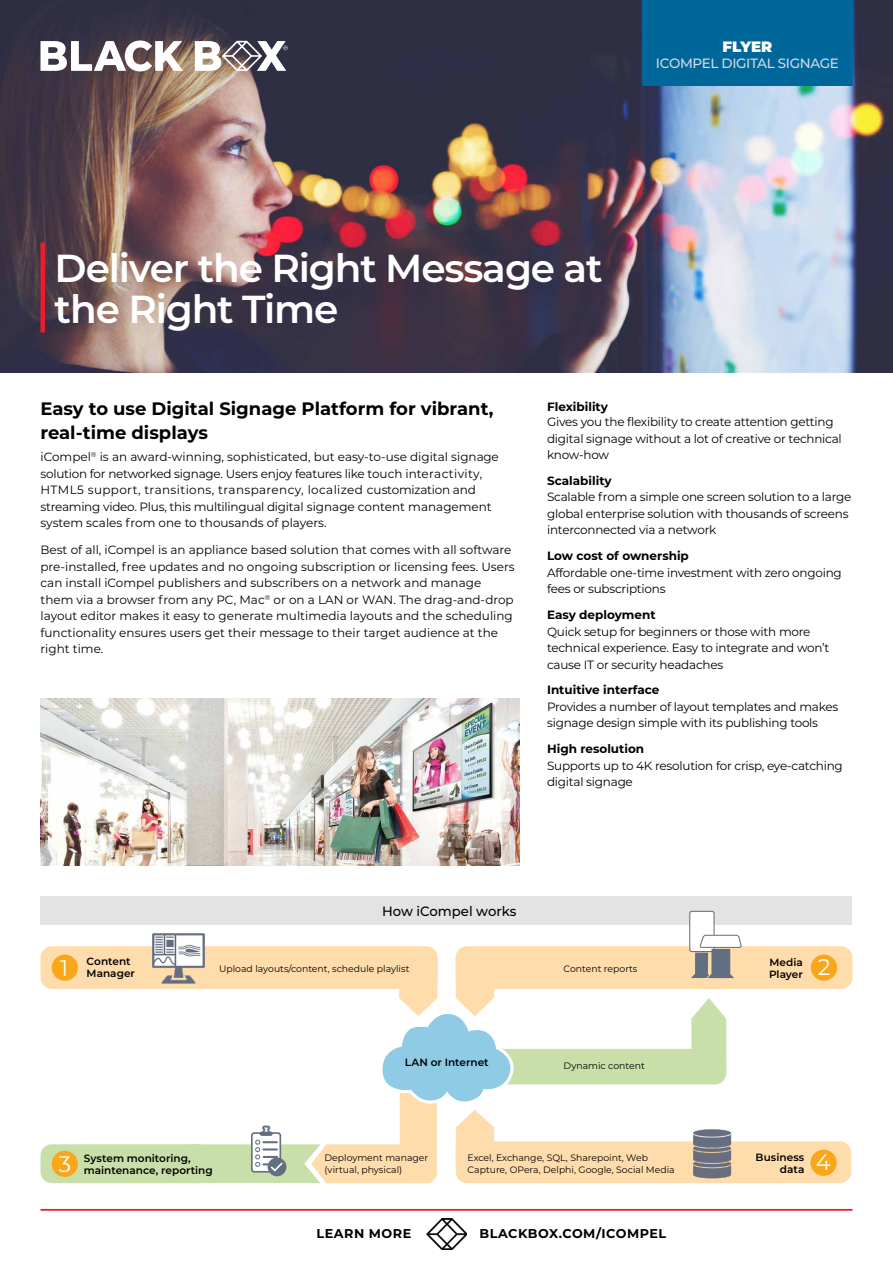
<style>
.page{position:relative;width:893px;height:1263px;background:#fff}
.page>*{position:absolute;margin:0;border:0;box-sizing:border-box;transform-origin:0 0}
.t1{font:600 39px/40.5px "Montserrat";letter-spacing:-.03em;color:#fff}
.t2{font:22.5px "Montserrat";color:#fff}
.t3{font:700 18px/24px "Montserrat";color:#000}
.t4{font:900 15px "Montserrat";color:#fff}
.t5{font:500 13.5px "Montserrat";letter-spacing:-.025em;color:#d4dae7}
.t6{font:500 13.5px "Montserrat";color:#000}
.t7{font:700 12.75px "Montserrat";letter-spacing:.04em;color:#000}
.t8{font:12px/16.5px "Montserrat";color:#000}
.t9{font:12px/16.5px "Montserrat";letter-spacing:-.02em;color:#000}
.t10{font:700 12px "Montserrat";color:#000}
.t11{font:600 10.5px/12px "Montserrat";color:#000}
.t12{font:9.3px/12px "Montserrat";color:#000}
</style>
<div class="page">
<hr style="left:40px;top:1209px;width:812px;height:2px;background:#e91d2d">
<img style="left:426px;top:1219px;width:41px;height:31px">
<img style="left:0;top:0;width:893px;height:373px">
<div style="left:642px;top:0;width:210px;height:86px;background:#00679b"></div>
<div style="left:40px;top:242px;width:5px;height:90px;background:#e91d2d"></div>
<svg style="left:41px;top:40px;width:142px;height:31px"></svg>
<svg style="left:195px;top:41px;width:93px;height:30px"></svg>
<div style="left:40px;top:897px;width:812px;height:28px;background:#e3e3e3"></div>
<img style="left:40px;top:698px;width:479px;height:167px">
<div style="left:456px;top:1141px;width:395px;height:42px;background:#ffdcac;border-radius:11px"></div>
<div style="left:41px;top:1144px;width:169px;height:39px;background:#c8dfaa;border-radius:11px"></div>
<div style="left:41px;top:946px;width:397px;height:43px;background:#ffdcac;border-radius:11px"></div>
<div style="left:490px;top:1049px;width:236px;height:35px;background:#c8dfaa;border-radius:11px"></div>
<svg style="left:691px;top:998px;width:35px;height:59px"></svg>
<div style="left:456px;top:946px;width:396px;height:43px;background:#ffdcac;border-radius:11px"></div>
<img style="left:690px;top:1129px;width:42px;height:50px">
<img style="left:151px;top:933px;width:55px;height:51px">
<svg style="left:190px;top:957px;width:326px;height:226px"></svg>
<div style="left:690px;top:911px;width:24px;height:40px;background:#fff;border-radius:2px"></div>
<div style="left:689px;top:911px;width:26px;height:41px;border:1px solid #626f82;border-radius:2px"></div>
<svg style="left:691px;top:934px;width:51px;height:44px"></svg>
<div style="left:52px;top:954px;width:26px;height:27px;background:#faa61a;border-radius:50%"></div>
<div style="left:52px;top:1151px;width:26px;height:26px;background:#faa61a;border-radius:50%"></div>
<div style="left:811px;top:954px;width:26px;height:27px;background:#faa61a;border-radius:50%"></div>
<div style="left:810px;top:1150px;width:27px;height:26px;background:#faa61a;border-radius:50%"></div>
<p class="t4" style="left:722px;top:35px;width:51px">FLYER</p>
<p class="t5" style="left:656px;top:54px;width:184px">ICOMPEL DIGITAL SIGNAGE</p>
<h1 class="t1" style="left:55px;top:246px;width:549px">Deliver the Right Message at the Right Time</h1>
<h3 class="t3" style="left:40px;top:396px;width:454px">Easy to use Digital Signage Platform for vibrant, real-time displays</h3>
<p class="t8" style="left:40px;top:448px;width:460px">iCompel<sup>®</sup> is an award-winning, sophisticated, but easy-to-use digital signage solution for networked signage. Users enjoy features like touch interactivity, HTML5 support, transitions, transparency, localized customization and streaming video. Plus, this multilingual digital signage content management system scales from one to thousands of players.</p>
<p class="t8" style="left:40px;top:541px;width:476px">Best of all, iCompel is an appliance based solution that comes with all software pre-installed, free updates and no ongoing subscription or licensing fees. Users can install iCompel publishers and subscribers on a network and manage them via a browser from any PC, Mac<sup>®</sup> or on a LAN or WAN. The drag-and-drop layout editor makes it easy to generate multimedia layouts and the scheduling functionality ensures users get their message to their target audience at the right time.</p>
<p class="t10" style="left:547px;top:398px;width:62px">Flexibility</p>
<p class="t9" style="left:547px;top:413px;width:296px">Gives you the flexibility to create attention getting digital signage without a lot of creative or technical know-how</p>
<p class="t10" style="left:547px;top:472px;width:66px">Scalability</p>
<p class="t9" style="left:547px;top:488px;width:306px">Scalable from a simple one screen solution to a large global enterprise solution with thousands of screens interconnected via a network</p>
<p class="t10" style="left:547px;top:547px;width:143px">Low cost of ownership</p>
<p class="t9" style="left:547px;top:564px;width:296px">Affordable one-time investment with zero ongoing fees or subscriptions</p>
<p class="t10" style="left:547px;top:606px;width:110px">Easy deployment</p>
<p class="t9" style="left:547px;top:623px;width:284px">Quick setup for beginners or those with more technical experience. Easy to integrate and won’t cause IT or security headaches</p>
<p class="t10" style="left:547px;top:681px;width:114px">Intuitive interface</p>
<p class="t9" style="left:547px;top:698px;width:293px">Provides a number of layout templates and makes signage design simple with its publishing tools</p>
<p class="t10" style="left:547px;top:740px;width:99px">High resolution</p>
<p class="t9" style="left:547px;top:757px;width:297px">Supports up to 4K resolution for crisp, eye-catching digital signage</p>
<h2 class="t2" style="left:60px;top:953px;width:10px">1</h2>
<p class="t11" style="left:87px;top:955px;width:50px">Content<br>Manager</p>
<p class="t6" style="left:382px;top:902px;width:136px">How iCompel works</p>
<p class="t12" style="left:219px;top:962px;width:192px">Upload layouts/content, schedule playlist</p>
<p class="t11" style="left:405px;top:1056px;width:85px">LAN or Internet</p>
<p class="t12" style="left:564px;top:962px;width:75px">Content reports</p>
<p class="t12" style="left:564px;top:1059px;width:83px">Dynamic content</p>
<p class="t11" style="left:769px;top:956px;width:35px">Media<br>Player</p>
<h2 class="t2" style="left:818px;top:951px;width:14px">2</h2>
<h2 class="t2" style="left:59px;top:1149px;width:14px">3</h2>
<p class="t11" style="left:84px;top:1152px;width:131px">System monitoring, maintenance, reporting</p>
<p class="t11" style="left:756px;top:1151px;width:50px;text-align:right">Business data</p>
<p class="t12" style="left:468px;top:1151px;width:209px">Excel, Exchange, SQL, Sharepoint, Web<br>Capture, OPera, Delphi, Google, Social Media</p>
<p class="t12" style="left:325px;top:1151px;width:105px">Deployment manager (virtual, physical)</p>
<h2 class="t2" style="left:816px;top:1146px;width:16px">4</h2>
<p class="t7" style="left:317px;top:1224px;width:96px">LEARN MORE</p>
<p class="t7" style="left:479px;top:1224px;width:188px">BLACKBOX.COM/ICOMPEL</p>
</div>
